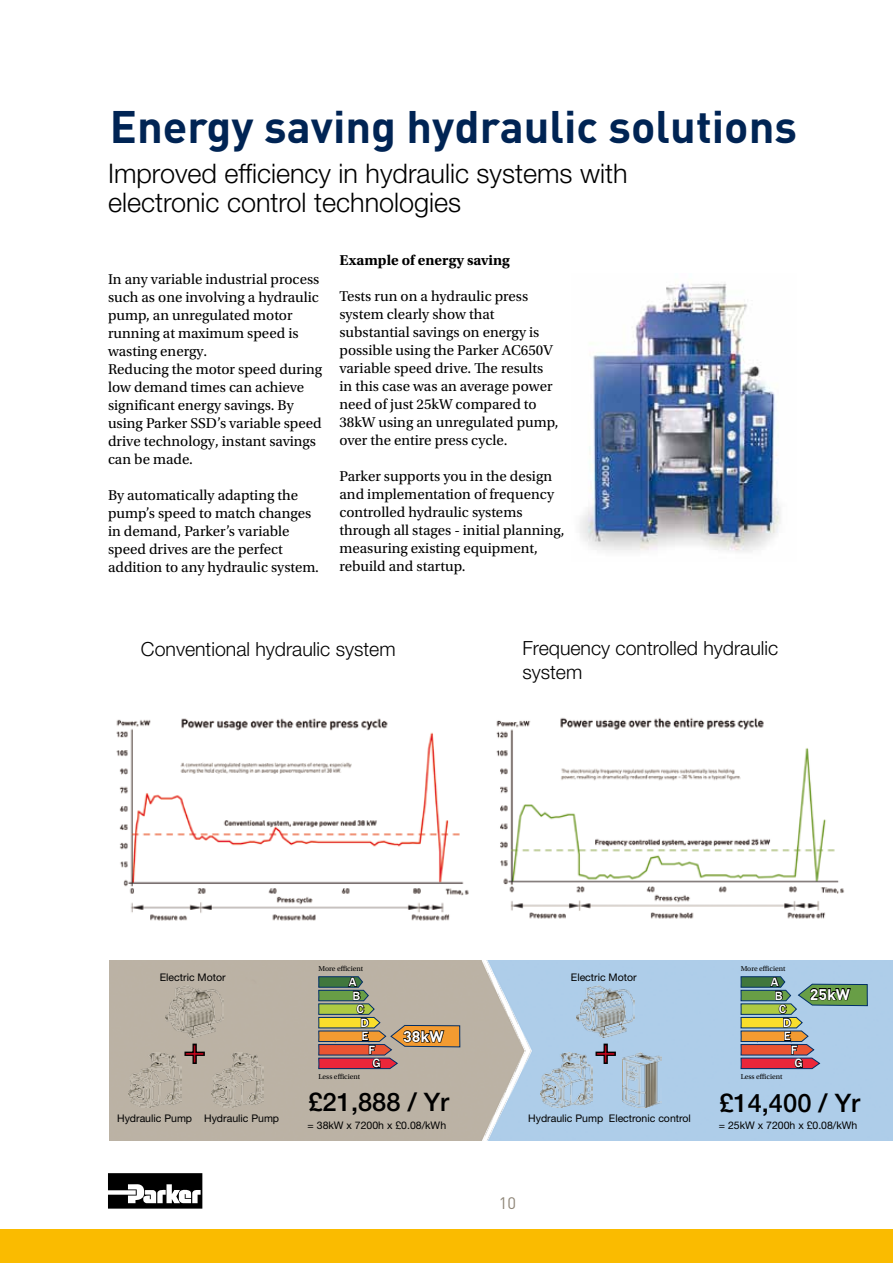
<style>
.page{position:relative;width:893px;height:1263px;background:#fff}
.page>*{position:absolute;margin:0;border:0;box-sizing:border-box;transform-origin:0 0}
.t1{font:700 45px "DINOT";color:#002454}
.t2{font:33px "Times New Roman";color:#cd071e}
.t3{font:300 27px/28.5px "Helvetica Neue LT Std";color:#000}
.t4{font:500 25.5px "Helvetica Neue LT Std";color:#000}
.t5{font:300 19.5px/23.4px "Helvetica Neue LT Std";color:#000}
.t6{font:16.5px "DINOT";color:#8f8678}
.t7{font:700 15.15px "DINOT";color:#fff;scale:1.05 1}
.t8{font:15px/18px "Utopia Std";color:#000}
.t9{font:700 15px "Utopia Std";color:#000}
.t10{font:500 12.3px "Franklin Gothic";color:#fff;scale:1.05 1}
.t11{font:10.5px "Helvetica Neue LT Std";color:#000}
.t12{font:7.5px "Utopia Std";color:#000}
</style>
<div class="page">
<svg style="left:108px;top:1173px;width:94px;height:35px"></svg>
<div style="left:0;top:1229px;width:893px;height:34px;background:#fabb00"></div>
<img style="left:109px;top:960px;width:784px;height:180px">
<img style="left:580px;top:283px;width:201px;height:269px">
<svg style="left:740px;top:975px;width:128px;height:94px;background:#959a90"></svg>
<svg style="left:318px;top:975px;width:143px;height:94px;background:#a89073"></svg>
<img style="left:116px;top:718px;width:353px;height:203px">
<img style="left:496px;top:717px;width:349px;height:202px">
<img style="left:165px;top:985px;width:59px;height:52px">
<img style="left:129px;top:1053px;width:52px;height:54px">
<img style="left:211px;top:1053px;width:53px;height:54px">
<svg style="left:183px;top:1042px;width:23px;height:23px"></svg>
<img style="left:576px;top:985px;width:59px;height:52px">
<img style="left:540px;top:1053px;width:52px;height:54px">
<img style="left:622px;top:1053px;width:40px;height:54px">
<svg style="left:594px;top:1042px;width:23px;height:23px"></svg>
<h1 class="t1" style="left:110px;top:96px;width:689px">Energy saving hydraulic solutions</h1>
<h3 class="t3" style="left:108px;top:159px;width:521px">Improved efficiency in hydraulic systems with electronic control technologies</h3>
<p class="t8" style="left:108px;top:271px;width:216px">In any variable industrial process such as one involving a hydraulic pump, an unregulated motor running at maximum speed is wasting energy.<br>Reducing the motor speed during low demand times can achieve significant energy savings. By using Parker SSD’s variable speed drive technology, instant savings can be made.</p>
<p class="t8" style="left:108px;top:487px;width:213px">By automatically adapting the pump’s speed to match changes in demand, Parker’s variable speed drives are the perfect addition to any hydraulic system.</p>
<p class="t9" style="left:339px;top:252px;width:172px">Example of energy saving</p>
<p class="t8" style="left:339px;top:288px;width:221px">Tests run on a hydraulic press system clearly show that substantial savings on energy is possible using the Parker AC650V variable speed drive. The results in this case was an average power need of just 25kW compared to<br>38kW using an unregulated pump, over the entire press cycle.</p>
<p class="t8" style="left:339px;top:468px;width:226px">Parker supports you in the design and implementation of frequency controlled hydraulic systems through all stages - initial planning, measuring existing equipment, rebuild and startup.</p>
<h3 class="t5" style="left:141px;top:637px;width:256px">Conventional hydraulic system</h3>
<h3 class="t5" style="left:522px;top:636px;width:257px">Frequency controlled hydraulic system</h3>
<p class="t12" style="left:318px;top:965px;width:46px">More efficient</p>
<p class="t12" style="left:741px;top:965px;width:46px">More efficient</p>
<p class="t11" style="left:160px;top:971px;width:67px">Electric Motor</p>
<p class="t10" style="left:349px;top:974px;width:9px">A</p>
<p class="t10" style="left:353px;top:988px;width:9px">B</p>
<p class="t10" style="left:357px;top:1001px;width:9px">C</p>
<p class="t10" style="left:360px;top:1015px;width:10px">D</p>
<p class="t10" style="left:362px;top:1028px;width:8px">E</p>
<p class="t7" style="left:403px;top:1026px;width:40px">38kW</p>
<p class="t11" style="left:571px;top:971px;width:67px">Electric Motor</p>
<p class="t10" style="left:771px;top:974px;width:9px">A</p>
<p class="t10" style="left:775px;top:988px;width:9px">B</p>
<p class="t10" style="left:779px;top:1001px;width:9px">C</p>
<p class="t10" style="left:783px;top:1015px;width:10px">D</p>
<p class="t10" style="left:784px;top:1028px;width:8px">E</p>
<p class="t7" style="left:810px;top:984px;width:40px">25kW</p>
<h2 class="t2" style="left:185px;top:1031px;width:20px">+</h2>
<p class="t10" style="left:368px;top:1042px;width:8px">F</p>
<p class="t10" style="left:372px;top:1056px;width:9px">G</p>
<h2 class="t2" style="left:596px;top:1031px;width:20px">+</h2>
<p class="t10" style="left:791px;top:1042px;width:8px">F</p>
<p class="t10" style="left:795px;top:1056px;width:9px">G</p>
<p class="t11" style="left:117px;top:1112px;width:164px">Hydraulic Pump Hydraulic Pump</p>
<p class="t12" style="left:318px;top:1072px;width:43px">Less efficient</p>
<h3 class="t4" style="left:308px;top:1087px;width:142px">£21,888 / Yr</h3>
<p class="t11" style="left:308px;top:1119px;width:140px">= 38kW x 7200h x £0.08/kWh</p>
<p class="t11" style="left:528px;top:1112px;width:164px">Hydraulic Pump Electronic control</p>
<p class="t12" style="left:741px;top:1072px;width:43px">Less efficient</p>
<h3 class="t4" style="left:719px;top:1087px;width:142px">£14,400 / Yr</h3>
<p class="t11" style="left:719px;top:1119px;width:140px">= 25kW x 7200h x £0.08/kWh</p>
<p class="t6" style="left:499px;top:1191px;width:19px">10</p>
</div>
